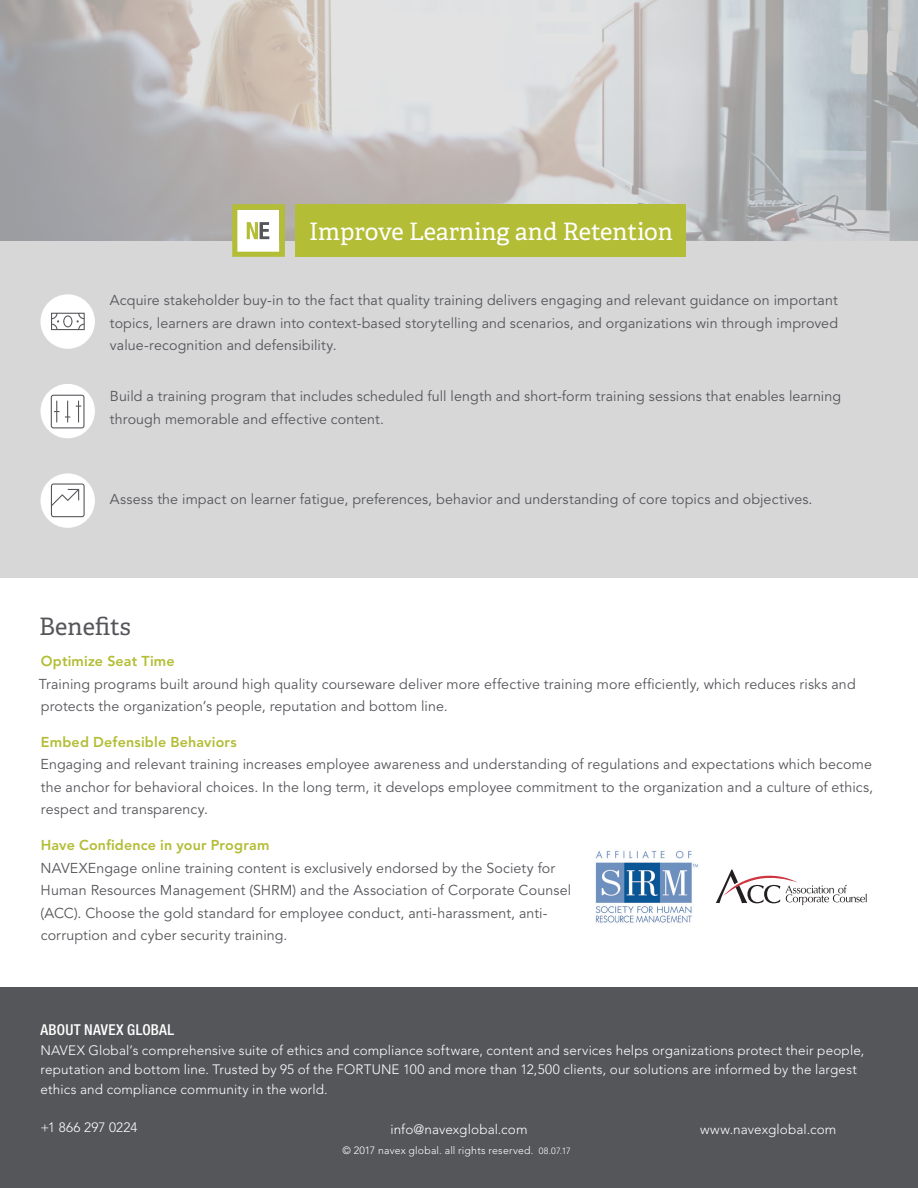
<style>
.page{position:relative;width:918px;height:1188px;background:#fff}
.page>*{position:absolute;margin:0;border:0;box-sizing:border-box;transform-origin:0 0}
.t1{font:24px "Adelle";color:#fff}
.t2{font:24px "Adelle";color:#55565a}
.t3{font:500 condensed 15px "Helvetica Neue LT Std";letter-spacing:.02em;color:#fff}
.t4{font:14.25px/22.5px "Avenir LT Std";letter-spacing:.01em;color:#55565a}
.t5{font:800 14.25px "Avenir LT Std";letter-spacing:.015em;color:#b3bd35}
.t6{font:300 13.5px/19.5px "Avenir LT Std";letter-spacing:.01em;color:#fff}
.t7{font:300 10.5px "Avenir LT Std";letter-spacing:.02em;color:#fff}
.s1{font-size:9px}
</style>
<div class="page">
<div style="left:0;top:987px;width:918px;height:201px;background:#55565a"></div>
<div style="left:0;top:0;width:918px;height:578px;background:#d7d7d8"></div>
<div style="left:40px;top:294px;width:55px;height:55px;background:#fff;border-radius:50%"></div>
<svg style="left:51px;top:313px;width:34px;height:17px"></svg>
<div style="left:40px;top:384px;width:55px;height:54px;background:#fff;border-radius:50%"></div>
<svg style="left:51px;top:395px;width:34px;height:33px"></svg>
<div style="left:40px;top:473px;width:55px;height:55px;background:#fff;border-radius:50%"></div>
<svg style="left:51px;top:483px;width:34px;height:34px"></svg>
<img style="left:0;top:0;width:918px;height:240px">
<div style="left:296px;top:204px;width:390px;height:53px;background:#b3bd35"></div>
<svg style="left:232px;top:204px;width:53px;height:53px;background:#d7dba3"></svg>
<svg style="left:716px;top:870px;width:151px;height:35px"></svg>
<img style="left:595px;top:850px;width:104px;height:73px">
<h1 class="t1" style="left:309px;top:213px;width:365px">Improve Learning and Retention</h1>
<p class="t4" style="left:110px;top:289px;width:730px;text-align:justify">Acquire stakeholder buy-in to the fact that quality training delivers engaging and relevant guidance on important topics, learners are drawn into context-based storytelling and scenarios, and organizations win through improved value-recognition and defensibility.</p>
<p class="t4" style="left:110px;top:386px;width:733px">Build a training program that includes scheduled full length and short-form training sessions that enables learning through memorable and effective content.</p>
<p class="t4" style="left:110px;top:489px;width:704px">Assess the impact on learner fatigue, preferences, behavior and understanding of core topics and objectives.</p>
<h1 class="t2" style="left:39px;top:609px;width:93px">Benefits</h1>
<p class="t5" style="left:41px;top:653px;width:135px">Optimize Seat Time</p>
<p class="t4" style="left:39px;top:673px;width:818px">Training programs built around high quality courseware deliver more effective training more efficiently, which reduces risks and protects the organization’s people, reputation and bottom line.</p>
<p class="t5" style="left:41px;top:734px;width:197px">Embed Defensible Behaviors</p>
<p class="t4" style="left:41px;top:754px;width:834px;text-align:justify">Engaging and relevant training increases employee awareness and understanding of regulations and expectations which become the anchor for behavioral choices. In the long term, it develops employee commitment to the organization and a culture of ethics, respect and transparency.</p>
<p class="t5" style="left:41px;top:837px;width:230px">Have Confidence in your Program</p>
<p class="t4" style="left:41px;top:857px;width:532px">NAVEXEngage online training content is exclusively endorsed by the Society for Human Resources Management (SHRM) and the Association of Corporate Counsel (ACC). Choose the gold standard for employee conduct, anti-harassment, anti&shy;corruption and cyber security training.</p>
<p class="t3" style="left:40px;top:1021px;width:135px">ABOUT NAVEX GLOBAL</p>
<p class="t6" style="left:40px;top:1040px;width:825px">NAVEX Global’s comprehensive suite of ethics and compliance software, content and services helps organizations protect their people, reputation and bottom line. Trusted by 95 of the FORTUNE 100 and more than 12,500 clients, our solutions are informed by the largest ethics and compliance community in the world.</p>
<p class="t6" style="left:40px;top:1117px;width:98px">+1 866 297 0224</p>
<p class="t6" style="left:390px;top:1120px;width:139px">info@navexglobal.com</p>
<p class="t6" style="left:700px;top:1120px;width:138px">www.navexglobal.com</p>
<p class="t7" style="left:343px;top:1144px;width:230px">© 2017 navex global. all rights reserved. <span class="s1">08.07.17</span></p>
</div>
